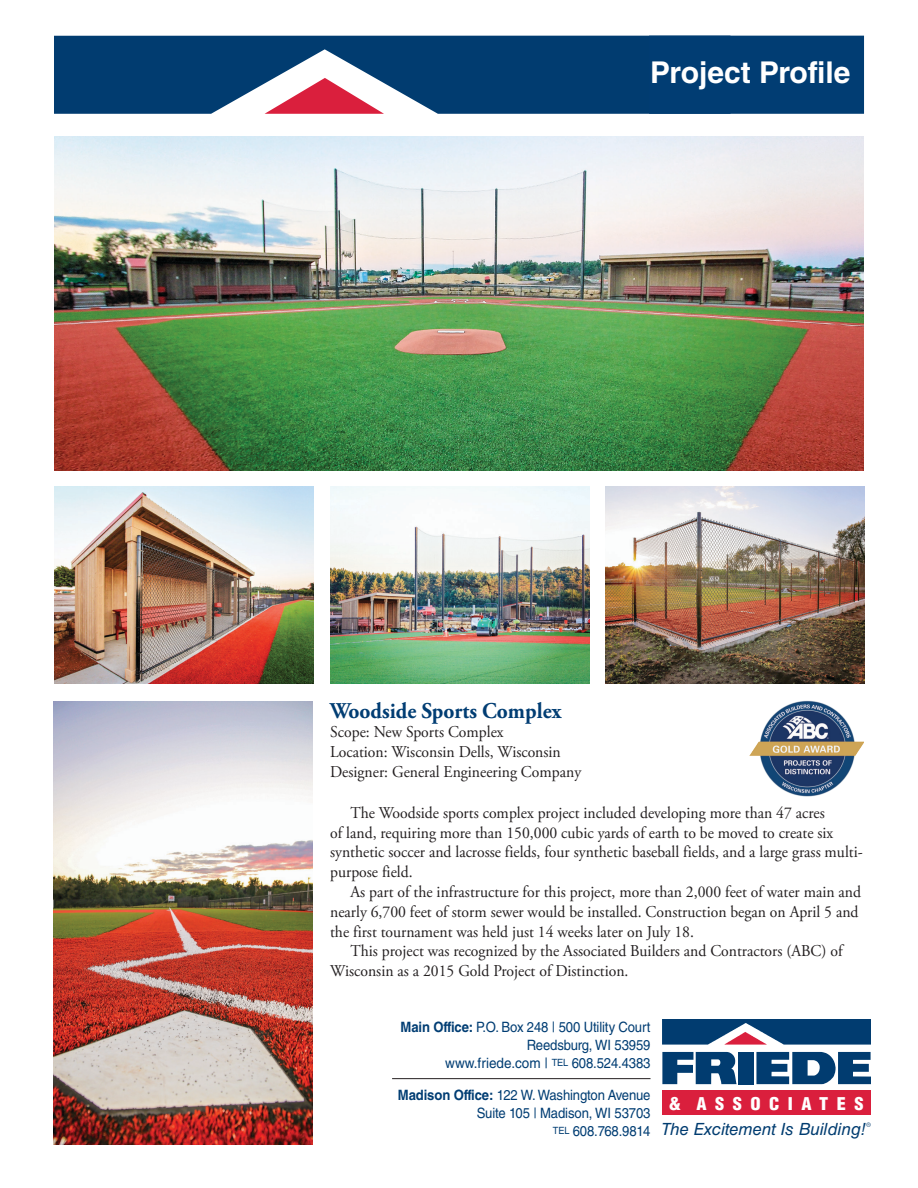
<style>
.page{position:relative;width:918px;height:1188px;background:#fff}
.page>*{position:absolute;margin:0;border:0;box-sizing:border-box;transform-origin:0 0}
.t1{font:700 30px "Helvetica LT Std";color:#fff}
.Text{font:700 22.5px "Adobe Garamond Pro";color:#013d73;scale:.95 1}
.t2{font:900 condensed 17.1px "Helvetica LT Std";letter-spacing:.46em;color:#fff;scale:1.07 1}
.t3{font:italic 16.8px "Helvetica LT Std";color:#013c70}
.Text-2{font:16.5px/19.8px "Adobe Garamond Pro";color:#231f20;scale:.95 1}
.Headline{font:14.25px/18px "Helvetica LT Std";letter-spacing:-.01em;color:#013d73;text-align:right;scale:.92 1}
.Headline-2{font:14.25px "Helvetica LT Std";letter-spacing:-.01em;color:#013d73;scale:.95 1}
.s1{font-weight:700}
.s2{font-size:10.05px}
</style>
<div class="page">
<svg style="left:54px;top:36px;width:595px;height:78px;background:#28517e"></svg>
<div style="left:649px;top:36px;width:215px;height:78px;background:#013d73;border:2px solid #013d73"></div>
<img style="left:54px;top:136px;width:810px;height:335px">
<img style="left:53px;top:701px;width:260px;height:443px">
<img style="left:605px;top:486px;width:260px;height:198px">
<img style="left:330px;top:486px;width:259px;height:198px">
<div style="left:662px;top:1091px;width:209px;height:24px;background:#da1f3d"></div>
<svg style="left:662px;top:1020px;width:209px;height:25px;background:#2b527e"></svg>
<svg style="left:662px;top:1052px;width:75px;height:32px"></svg>
<div style="left:738px;top:1052px;width:15px;height:32px;background:#013c70"></div>
<svg style="left:756px;top:1052px;width:115px;height:32px"></svg>
<hr style="left:392px;top:1078px;width:259px;height:1px;background:#231f20">
<img style="left:749px;top:700px;width:115px;height:97px">
<img style="left:54px;top:486px;width:259px;height:198px">
<p class="t1" style="left:650px;top:55px;width:202px">Project Profile</p>
<p class="Text" style="left:330px;top:697px;width:245px">Woodside Sports Complex</p>
<p class="Text-2" style="left:330px;top:723px;width:184px">Scope: New Sports Complex</p>
<p class="Text-2" style="left:330px;top:743px;width:244px">Location: Wisconsin Dells, Wisconsin</p>
<p class="Text-2" style="left:330px;top:762px;width:266px">Designer: General Engineering Company</p>
<p class="Text-2" style="left:330px;top:803px;width:562px;text-indent:20px">The Woodside sports complex project included developing more than 47 acres<br>of land, requiring more than 150,000 cubic yards of earth to be moved to create six synthetic soccer and lacrosse fields, four synthetic baseball fields, and a large grass multi&shy;purpose field.</p>
<p class="Text-2" style="left:330px;top:882px;width:560px;text-indent:20px">As part of the infrastructure for this project, more than 2,000 feet of water main and nearly 6,700 feet of storm sewer would be installed. Construction began on April 5 and the first tournament was held just 14 weeks later on July 18.</p>
<p class="Text-2" style="left:330px;top:942px;width:541px;text-indent:20px">This project was recognized by the Associated Builders and Contractors (ABC) of<br>Wisconsin as a 2015 Gold Project of Distinction.</p>
<p class="Headline" style="left:401px;top:1018px;width:273px"><span class="s1">Main Office:</span> P.O. Box 248 | 500 Utility Court</p>
<p class="Headline" style="left:527px;top:1036px;width:136px">Reedsburg, WI 53959</p>
<p class="Headline-2" style="left:445px;top:1054px;width:218px">www.friede.com | <span class="s2">tel</span> 608.524.4383</p>
<p class="Headline" style="left:398px;top:1086px;width:276px"><span class="s1">Madison Office:</span> 122 W. Washington Avenue<br>Suite 105 | Madison, WI 53703</p>
<p class="Headline" style="left:553px;top:1122px;width:108px"><span class="s2">tel</span> 608.768.9814</p>
<p class="t2" style="left:669px;top:1093px;width:183px">&amp; ASSOCIATES</p>
<p class="t3" style="left:661px;top:1119px;width:212px">The Excitement Is Building! <sup>®</sup></p>
</div>
